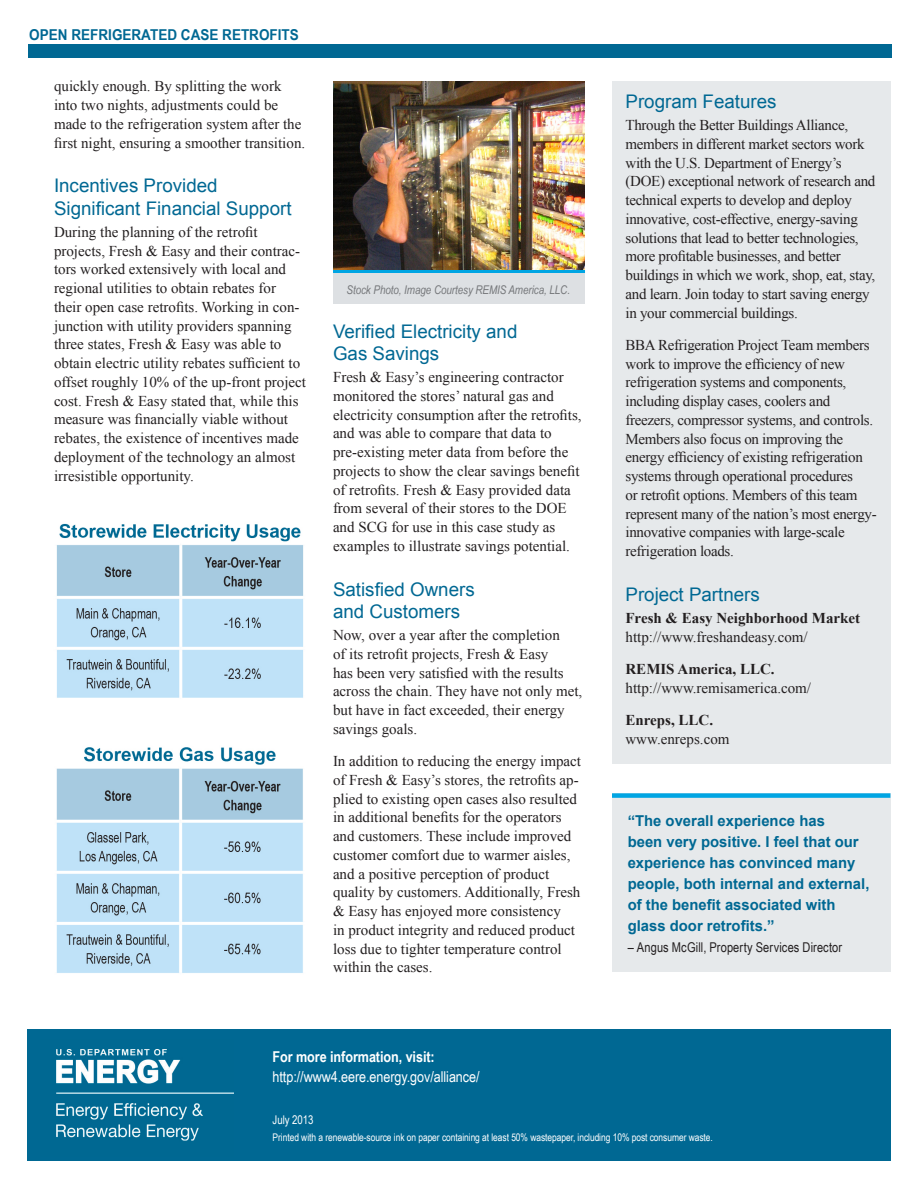
<style>
.page{position:relative;width:918px;height:1188px;background:#fff}
.page>*{position:absolute;margin:0;border:0;box-sizing:border-box;transform-origin:0 0}
.subhead_1{font:18.75px/22.5px "Arial";color:#006893}
.body_text{font:15px/18.8px "Times New Roman";color:#231f20}
.body_text-2{font:15px/18.8px "Times New Roman";letter-spacing:-.02em;color:#231f20}
.sidebar_head{font:700 15px/21px "Arial";color:#006893}
.body_text-3{font:700 15px/18.8px "Times New Roman";color:#231f20}
.t1{font:15px "Arial Narrow";letter-spacing:-.005em;color:#fff}
.t2{font:700 15px "Arial Narrow";color:#006893;scale:1.1 1}
.t3{font:700 15px "Arial Narrow";letter-spacing:-.005em;color:#fff}
.sidebar_head-2{font:13.5px "Arial Narrow";letter-spacing:.01em;color:#231f20}
.t4{font:italic 12px "Arial Narrow";letter-spacing:-.005em;color:#76787b}
.t5{font:12px "Arial Narrow";letter-spacing:-.005em;color:#fff}
.t6{font:10.5px "Arial Narrow";letter-spacing:-.005em;color:#fff}
.s1{font-weight:400}
.s2{font-weight:700}
</style>
<div class="page">
<div style="left:613px;top:794px;width:278px;height:178px;background:#e6e9eb"></div>
<div style="left:612px;top:793px;width:278px;height:5px;background:#00a5e3"></div>
<div style="left:333px;top:271px;width:252px;height:33px;background:#dde0e3"></div>
<hr style="left:333px;top:270px;width:252px;height:3px;background:#00a5e3">
<img style="left:333px;top:81px;width:252px;height:189px">
<div style="left:612px;top:81px;width:279px;height:683px;background:#e6e9eb"></div>
<div style="left:28px;top:44px;width:864px;height:14px;background:#006893"></div>
<div style="left:27px;top:1029px;width:864px;height:132px;background:#006893"></div>
<img style="left:56px;top:523px;width:248px;height:175px">
<img style="left:56px;top:747px;width:247px;height:226px">
<img style="left:56px;top:1049px;width:178px;height:92px">
<p class="t2" style="left:29px;top:23px;width:247px">OPEN REFRIGERATED CASE RETROFITS</p>
<p class="body_text" style="left:54px;top:77px;width:253px">quickly enough. By splitting the work into two nights, adjustments could be made to the refrigeration system after the first night, ensuring a smoother transition.</p>
<p class="subhead_1" style="left:54px;top:175px;width:239px">Incentives Provided<br>Significant Financial Support</p>
<p class="body_text" style="left:54px;top:222px;width:254px">During the planning of the retrofit projects, Fresh &amp; Easy and their contrac&shy;tors worked extensively with local and regional utilities to obtain rebates for their open case retrofits. Working in con&shy;junction with utility providers spanning three states, Fresh &amp; Easy was able to obtain electric utility rebates sufficient to offset roughly 10% of the up-front project cost. Fresh &amp; Easy stated that, while this measure was financially viable without rebates, the existence of incentives made deployment of the technology an almost irresistible opportunity.</p>
<p class="t4" style="left:347px;top:281px;width:225px">Stock Photo, Image Courtesy REMIS America, LLC.</p>
<p class="subhead_1" style="left:333px;top:320px;width:186px">Verified Electricity and<br>Gas Savings</p>
<p class="body_text" style="left:333px;top:368px;width:250px">Fresh &amp; Easy’s engineering contractor monitored the stores’ natural gas and electricity consumption after the retrofits, and was able to compare that data to pre-existing meter data from before the projects to show the clear savings benefit of retrofits. Fresh &amp; Easy provided data from several of their stores to the DOE and SCG for use in this case study as examples to illustrate savings potential.</p>
<p class="subhead_1" style="left:333px;top:578px;width:143px">Satisfied Owners and Customers</p>
<p class="body_text" style="left:333px;top:625px;width:251px">Now, over a year after the completion<br>of its retrofit projects, Fresh &amp; Easy<br>has been very satisfied with the results across the chain. They have not only met, but have in fact exceeded, their energy savings goals.</p>
<p class="body_text" style="left:333px;top:751px;width:249px">In addition to reducing the energy impact of Fresh &amp; Easy’s stores, the retrofits ap&shy;plied to existing open cases also resulted in additional benefits for the operators and customers. These include improved customer comfort due to warmer aisles, and a positive perception of product quality by customers. Additionally, Fresh &amp; Easy has enjoyed more consistency<br>in product integrity and reduced product loss due to tighter temperature control within the cases.</p>
<p class="t3" style="left:273px;top:1046px;width:164px">For more information, visit:</p>
<p class="t1" style="left:273px;top:1066px;width:209px">http://www4.eere.energy.gov/alliance/</p>
<p class="subhead_1" style="left:626px;top:91px;width:153px">Program Features</p>
<p class="body_text-2" style="left:626px;top:116px;width:251px">Through the Better Buildings Alliance, members in different market sectors work with the U.S. Department of Energy’s (DOE) exceptional network of research and technical experts to develop and deploy innovative, cost-effective, energy-saving solutions that lead to better technologies, more profitable businesses, and better buildings in which we work, shop, eat, stay, and learn. Join today to start saving energy in your commercial buildings.</p>
<p class="body_text-2" style="left:626px;top:335px;width:253px">BBA Refrigeration Project Team members work to improve the efficiency of new refrigeration systems and components, including display cases, coolers and freezers, compressor systems, and controls.<br>Members also focus on improving the energy efficiency of existing refrigeration systems through operational procedures<br>or retrofit options. Members of this team represent many of the nation’s most energy&shy;innovative companies with large-scale refrigeration loads.</p>
<p class="subhead_1" style="left:626px;top:583px;width:136px">Project Partners</p>
<p class="body_text-3" style="left:626px;top:608px;width:236px">Fresh &amp; Easy Neighborhood Market <span class="s1">http://www.freshandeasy.com/</span></p>
<p class="body_text" style="left:626px;top:659px;width:187px"><span class="s2">REMIS America, LLC. </span>http://www.remisamerica.com/</p>
<p class="body_text" style="left:626px;top:710px;width:106px"><span class="s2">Enreps, LLC. </span>www.enreps.com</p>
<p class="sidebar_head" style="left:628px;top:811px;width:243px">“The overall experience has<br>been very positive. I feel that our experience has convinced many people, both internal and external, of the benefit associated with glass door retrofits.”</p>
<p class="sidebar_head-2" style="left:628px;top:938px;width:216px">– Angus McGill, Property Services Director</p>
<p class="t5" style="left:273px;top:1111px;width:42px">July 2013</p>
<p class="t6" style="left:273px;top:1129px;width:442px">Printed with a renewable-source ink on paper containing at least 50% wastepaper, including 10% post consumer waste.</p>
</div>
